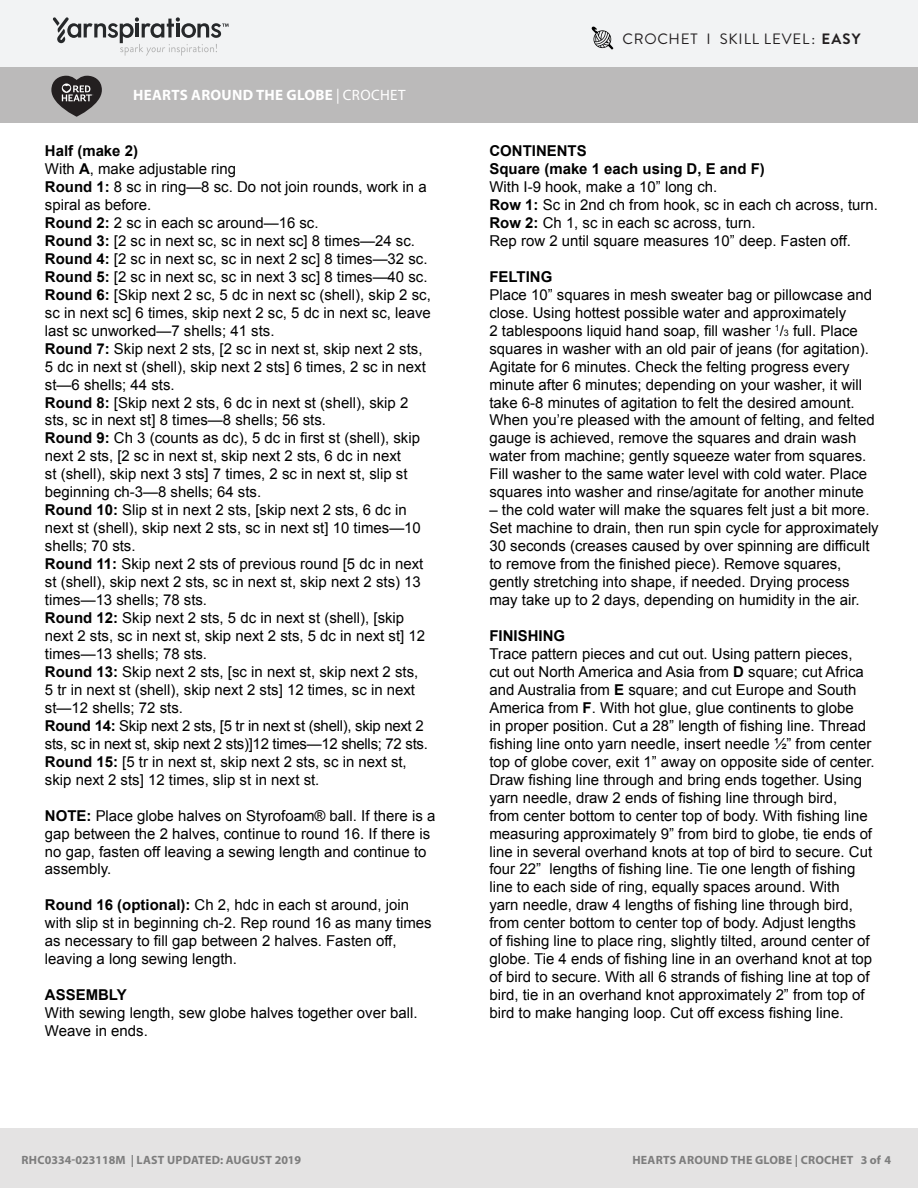
<style>
.page{position:relative;width:918px;height:1188px;background:#fff}
.page>*{position:absolute;margin:0;border:0;box-sizing:border-box;transform-origin:0 0}
.t1{font:15px/18px "Arial";color:#000}
.Pattern_Title{font:700 15px "Myriad Pro";letter-spacing:.02em;color:#fff}
.Skill_Level{font:15px "Brandon Grotesque";letter-spacing:.05em;color:#231f20}
.t2{font:12.3px "Helvetica";color:#000}
.t3{font:700 12px "Myriad Pro";letter-spacing:.02em;color:#7d7d7d}
.s1{font-weight:400}
.s2{font-weight:700}
.s3{font-size:9px}
</style>
<div class="page">
<div style="left:0;top:0;width:918px;height:68px;background:#f2f3f4"></div>
<div style="left:0;top:68px;width:918px;height:55px;background:#bbbaba"></div>
<svg style="left:53px;top:17px;width:176px;height:39px"></svg>
<svg style="left:51px;top:76px;width:51px;height:41px"></svg>
<div style="left:0;top:1128px;width:918px;height:60px;background:#e4e3e3"></div>
<svg style="left:591px;top:26px;width:22px;height:24px"></svg>
<p class="Pattern_Title" style="left:133px;top:85px;width:274px">HEARTS AROUND THE GLOBE <span class="s1">| CROCHET</span></p>
<p class="t1" style="left:45px;top:142px;width:388px"><span class="s2">Half (make 2)<br></span>With <span class="s2">A</span>, make adjustable ring<br><span class="s2">Round 1:</span> 8 sc in ring—8 sc. Do not join rounds, work in a spiral as before.<br><span class="s2">Round 2:</span> 2 sc in each sc around—16 sc.<br><span class="s2">Round 3:</span> [2 sc in next sc, sc in next sc] 8 times—24 sc.<br><span class="s2">Round 4:</span> [2 sc in next sc, sc in next 2 sc] 8 times—32 sc.<br><span class="s2">Round 5:</span> [2 sc in next sc, sc in next 3 sc] 8 times—40 sc.<br><span class="s2">Round 6:</span> [Skip next 2 sc, 5 dc in next sc (shell), skip 2 sc, sc in next sc] 6 times, skip next 2 sc, 5 dc in next sc, leave last sc unworked—7 shells; 41 sts.<br><span class="s2">Round 7:</span> Skip next 2 sts, [2 sc in next st, skip next 2 sts, 5 dc in next st (shell), skip next 2 sts] 6 times, 2 sc in next st—6 shells; 44 sts.<br><span class="s2">Round 8:</span> [Skip next 2 sts, 6 dc in next st (shell), skip 2 sts, sc in next st] 8 times—8 shells; 56 sts.<br><span class="s2">Round 9:</span> Ch 3 (counts as dc), 5 dc in first st (shell), skip next 2 sts, [2 sc in next st, skip next 2 sts, 6 dc in next<br>st (shell), skip next 3 sts] 7 times, 2 sc in next st, slip st beginning ch-3—8 shells; 64 sts.<br><span class="s2">Round 10:</span> Slip st in next 2 sts, [skip next 2 sts, 6 dc in next st (shell), skip next 2 sts, sc in next st] 10 times—10 shells; 70 sts.<br><span class="s2">Round 11:</span> Skip next 2 sts of previous round [5 dc in next st (shell), skip next 2 sts, sc in next st, skip next 2 sts) 13 times—13 shells; 78 sts.<br><span class="s2">Round 12:</span> Skip next 2 sts, 5 dc in next st (shell), [skip next 2 sts, sc in next st, skip next 2 sts, 5 dc in next st] 12 times—13 shells; 78 sts.<br><span class="s2">Round 13:</span> Skip next 2 sts, [sc in next st, skip next 2 sts,<br>5 tr in next st (shell), skip next 2 sts] 12 times, sc in next st—12 shells; 72 sts.<br><span class="s2">Round 14:</span> Skip next 2 sts, [5 tr in next st (shell), skip next 2 sts, sc in next st, skip next 2 sts)]12 times—12 shells; 72 sts.<br><span class="s2">Round 15:</span> [5 tr in next st, skip next 2 sts, sc in next st, skip next 2 sts] 12 times, slip st in next st.</p>
<p class="t1" style="left:45px;top:806px;width:392px"><span class="s2">NOTE:</span> Place globe halves on Styrofoam® ball. If there is a gap between the 2 halves, continue to round 16. If there is no gap, fasten off leaving a sewing length and continue to assembly.</p>
<p class="t1" style="left:45px;top:896px;width:388px"><span class="s2">Round 16 (optional):</span> Ch 2, hdc in each st around, join with slip st in beginning ch-2. Rep round 16 as many times as necessary to fill gap between 2 halves. Fasten off, leaving a long sewing length.</p>
<p class="t1" style="left:45px;top:986px;width:374px"><span class="s2">ASSEMBLY<br></span>With sewing length, sew globe halves together over ball.<br>Weave in ends.</p>
<p class="Skill_Level" style="left:623px;top:29px;width:239px">CROCHET I SKILL LEVEL: <span class="s2">EASY</span></p>
<p class="t1" style="left:489px;top:142px;width:390px"><span class="s2">CONTINENTS<br>Square (make 1 each using D, E and F)<br></span>With I-9 hook, make a 10” long ch.<br><span class="s2">Row 1:</span> Sc in 2nd ch from hook, sc in each ch across, turn.<br><span class="s2">Row 2:</span> Ch 1, sc in each sc across, turn.<br>Rep row 2 until square measures 10” deep. Fasten off.</p>
<p class="t1" style="left:489px;top:268px;width:387px"><span class="s2">FELTING<br></span>Place 10” squares in mesh sweater bag or pillowcase and close. Using hottest possible water and approximately<br>2 tablespoons liquid hand soap, fill washer <sup>1</sup>/<span class="s3">3</span> full. Place squares in washer with an old pair of jeans (for agitation).<br>Agitate for 6 minutes. Check the felting progress every minute after 6 minutes; depending on your washer, it will take 6-8 minutes of agitation to felt the desired amount.<br>When you’re pleased with the amount of felting, and felted gauge is achieved, remove the squares and drain wash water from machine; gently squeeze water from squares.<br>Fill washer to the same water level with cold water. Place squares into washer and rinse/agitate for another minute</p>
<p class="t1" style="left:489px;top:501px;width:391px">– the cold water will make the squares felt just a bit more.<br>Set machine to drain, then run spin cycle for approximately 30 seconds (creases caused by over spinning are difficult to remove from the finished piece). Remove squares, gently stretching into shape, if needed. Drying process may take up to 2 days, depending on humidity in the air.</p>
<p class="t1" style="left:489px;top:627px;width:387px"><span class="s2">FINISHING<br></span>Trace pattern pieces and cut out. Using pattern pieces, cut out North America and Asia from <span class="s2">D</span> square; cut Africa and Australia from <span class="s2">E</span> square; and cut Europe and South America from <span class="s2">F</span>. With hot glue, glue continents to globe<br>in proper position. Cut a 28” length of fishing line. Thread fishing line onto yarn needle, insert needle ½” from center top of globe cover, exit 1” away on opposite side of center.<br>Draw fishing line through and bring ends together. Using yarn needle, draw 2 ends of fishing line through bird,<br>from center bottom to center top of body. With fishing line measuring approximately 9” from bird to globe, tie ends of line in several overhand knots at top of bird to secure. Cut four 22” lengths of fishing line. Tie one length of fishing line to each side of ring, equally spaces around. With<br>yarn needle, draw 4 lengths of fishing line through bird, from center bottom to center top of body. Adjust lengths<br>of fishing line to place ring, slightly tilted, around center of globe. Tie 4 ends of fishing line in an overhand knot at top of bird to secure. With all 6 strands of fishing line at top of bird, tie in an overhand knot approximately 2” from top of bird to make hanging loop. Cut off excess fishing line.</p>
<p class="t2" style="left:134px;top:1147px;width:150px">Greenville, SC 29612-0229</p>
<p class="t3" style="left:22px;top:1152px;width:281px">RHC0334-023118M | LAST UPDATED: AUGUST 2019</p>
<p class="t3" style="left:632px;top:1152px;width:260px">HEARTS AROUND THE GLOBE | CROCHET 3 of 4</p>
</div>
